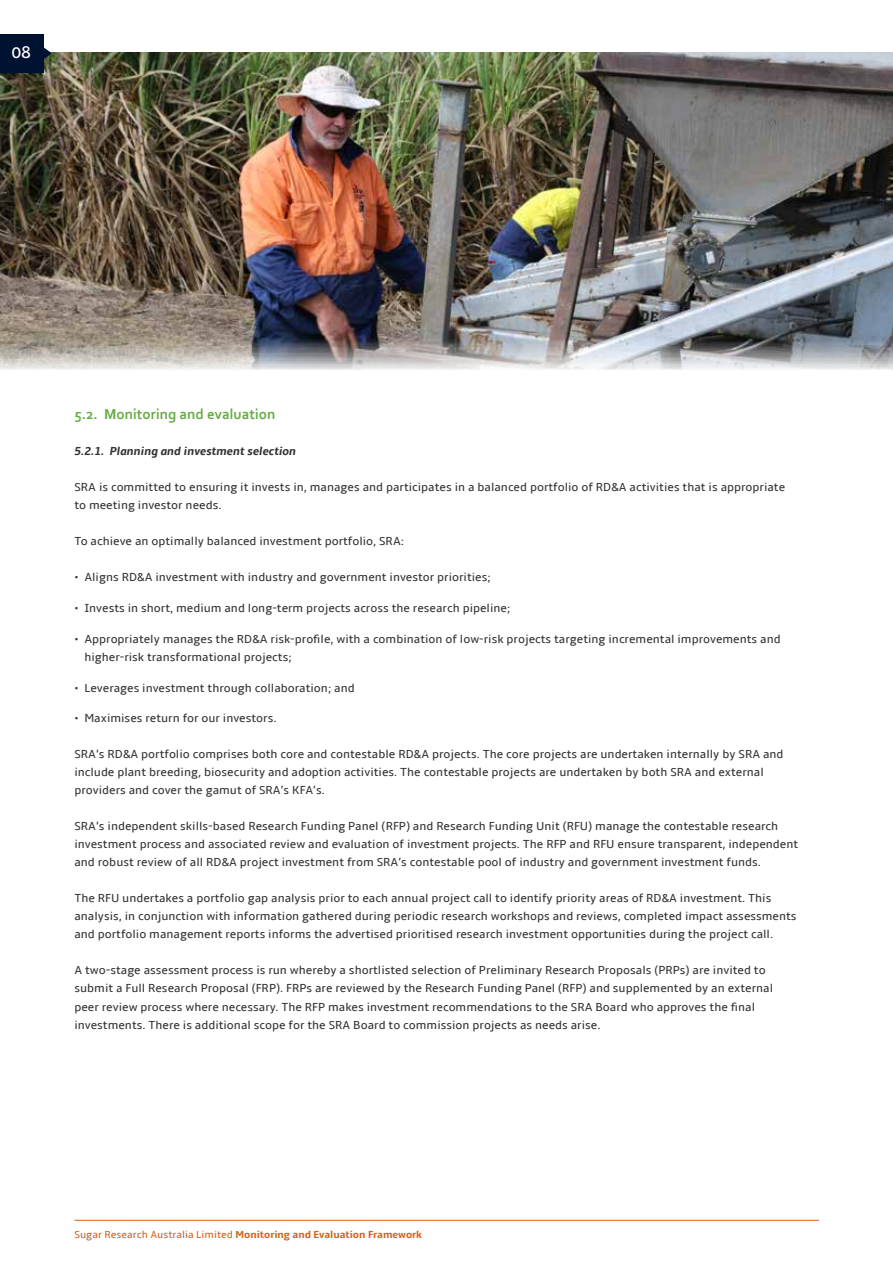
<style>
.page{position:relative;width:893px;height:1263px;background:#fff}
.page>*{position:absolute;margin:0;border:0;box-sizing:border-box;transform-origin:0 0}
.t1{font:16.5px "Aller";color:#fff}
.t2{font:700 15px "Corbel";color:#66ab45}
.t3{font:12px/18px "Amble";color:#333334}
.t4{font:italic 700 12px "Amble";color:#333334}
.t5{font:700 10.5px "Amble";color:#d6611d}
.s1{font-weight:400}
</style>
<div class="page">
<img style="left:0;top:52px;width:892px;height:318px">
<svg style="left:44px;top:47px;width:8px;height:14px"></svg>
<div style="left:0;top:34px;width:44px;height:39px;background:#001231"></div>
<hr style="left:74px;top:1220px;width:745px;height:1px;background:#d6611d">
<h1 class="t1" style="left:11px;top:42px;width:21px">08</h1>
<p class="t2" style="left:74px;top:405px;width:203px">5.2. Monitoring and evaluation</p>
<p class="t4" style="left:74px;top:444px;width:223px">5.2.1. Planning and investment selection</p>
<p class="t3" style="left:74px;top:479px;width:712px">SRA is committed to ensuring it invests in, manages and participates in a balanced portfolio of RD&amp;A activities that is appropriate to meeting investor needs.</p>
<p class="t3" style="left:74px;top:533px;width:332px">To achieve an optimally balanced investment portfolio, SRA:</p>
<p class="t3" style="left:74px;top:569px;width:418px">• Aligns RD&amp;A investment with industry and government investor priorities;</p>
<p class="t3" style="left:74px;top:599px;width:437px">• Invests in short, medium and long-term projects across the research pipeline;</p>
<p class="t3" style="left:84px;top:630px;width:698px;text-indent:-10px">• Appropriately manages the RD&amp;A risk-profile, with a combination of low-risk projects targeting incremental improvements and higher-risk transformational projects;</p>
<p class="t3" style="left:74px;top:679px;width:282px">• Leverages investment through collaboration; and</p>
<p class="t3" style="left:74px;top:710px;width:204px">• Maximises return for our investors.</p>
<p class="t3" style="left:74px;top:746px;width:711px">SRA’s RD&amp;A portfolio comprises both core and contestable RD&amp;A projects. The core projects are undertaken internally by SRA and include plant breeding, biosecurity and adoption activities. The contestable projects are undertaken by both SRA and external providers and cover the gamut of SRA’s KFA’s.</p>
<p class="t3" style="left:74px;top:818px;width:725px">SRA’s independent skills-based Research Funding Panel (RFP) and Research Funding Unit (RFU) manage the contestable research investment process and associated review and evaluation of investment projects. The RFP and RFU ensure transparent, independent and robust review of all RD&amp;A project investment from SRA’s contestable pool of industry and government investment funds.</p>
<p class="t3" style="left:74px;top:890px;width:724px">The RFU undertakes a portfolio gap analysis prior to each annual project call to identify priority areas of RD&amp;A investment. This analysis, in conjunction with information gathered during periodic research workshops and reviews, completed impact assessments and portfolio management reports informs the advertised prioritised research investment opportunities during the project call.</p>
<p class="t3" style="left:74px;top:962px;width:700px">A two-stage assessment process is run whereby a shortlisted selection of Preliminary Research Proposals (PRPs) are invited to submit a Full Research Proposal (FRP). FRPs are reviewed by the Research Funding Panel (RFP) and supplemented by an external peer review process where necessary. The RFP makes investment recommendations to the SRA Board who approves the final investments. There is additional scope for the SRA Board to commission projects as needs arise.</p>
<p class="t5" style="left:74px;top:1229px;width:349px"><span class="s1">Sugar Research Australia Limited</span> Monitoring and Evaluation Framework</p>
</div>
